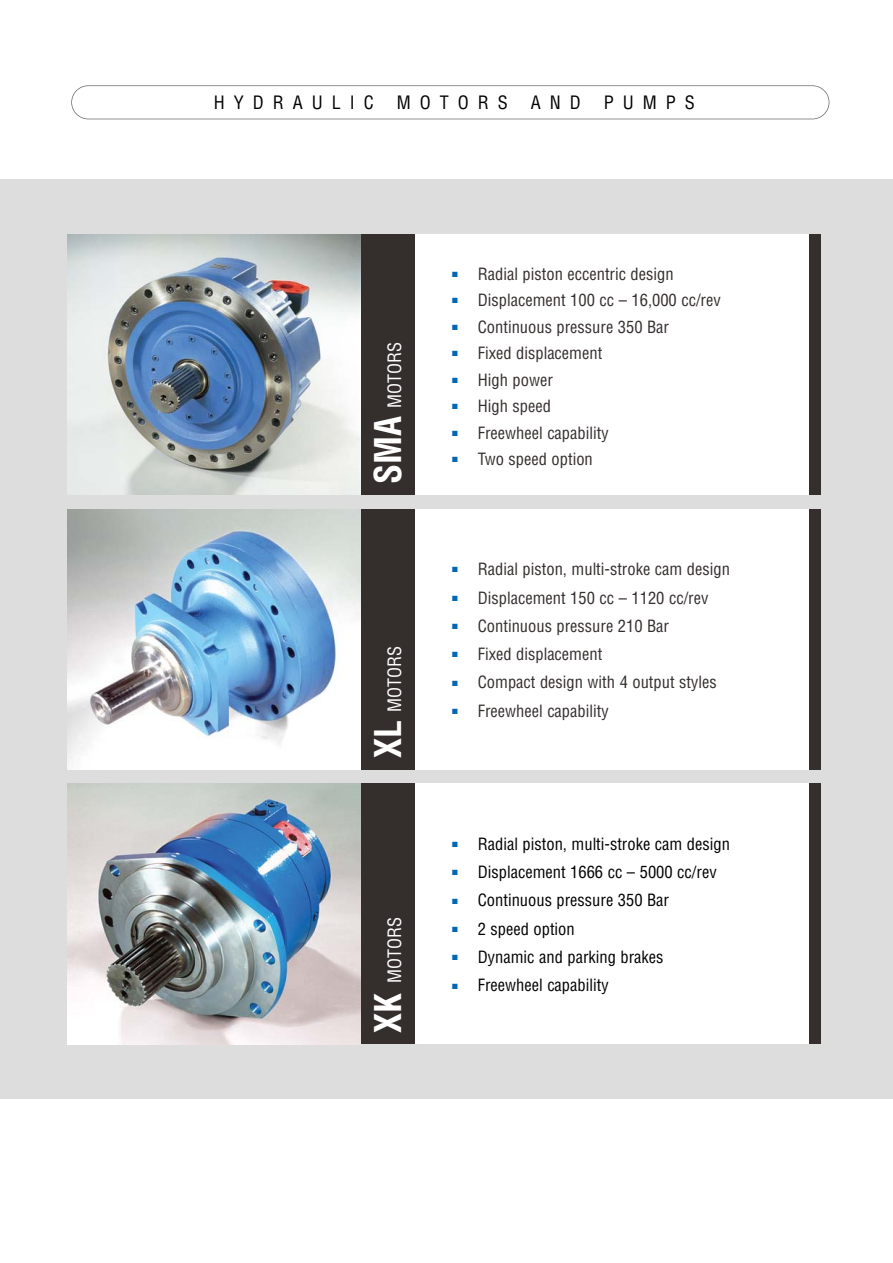
<style>
.page{position:relative;width:893px;height:1263px;background:#fff}
.page>*{position:absolute;margin:0;border:0;box-sizing:border-box;transform-origin:0 0}
.t1{font:condensed 18px "Helvetica";color:#fff}
.t2{font:condensed 18px "Helvetica";letter-spacing:.5em;color:#000}
.t3{font:condensed 16.5px "Helvetica";color:#342e2d}
.t4{font:condensed 16.5px "Helvetica";color:#000}
.s1{font-weight:700;font-size:36px}
</style>
<div class="page">
<div style="left:0;top:179px;width:893px;height:920px;background:#ddddde"></div>
<div style="left:68px;top:235px;width:753px;height:260px;background:#fff"></div>
<img style="left:68px;top:235px;width:293px;height:260px">
<div style="left:809px;top:235px;width:12px;height:260px;background:#342e2d"></div>
<div style="left:361px;top:235px;width:54px;height:260px;background:#342e2d"></div>
<div style="left:68px;top:509px;width:753px;height:260px;background:#fff"></div>
<img style="left:68px;top:509px;width:293px;height:254px">
<div style="left:809px;top:509px;width:12px;height:260px;background:#342e2d"></div>
<div style="left:361px;top:509px;width:54px;height:260px;background:#342e2d"></div>
<div style="left:68px;top:784px;width:753px;height:260px;background:#fff"></div>
<img style="left:68px;top:784px;width:293px;height:260px">
<div style="left:809px;top:784px;width:12px;height:260px;background:#342e2d"></div>
<div style="left:361px;top:784px;width:54px;height:260px;background:#342e2d"></div>
<div style="left:71px;top:85px;width:758px;height:34px;border:2px solid #706b6a;border-radius:17px"></div>
<p class="t2" style="left:214px;top:96px;width:162px">HYDRAULIC</p>
<p class="t2" style="left:397px;top:96px;width:112px">MOTORS</p>
<p class="t2" style="left:531px;top:96px;width:52px">AND</p>
<p class="t2" style="left:604px;top:96px;width:93px">PUMPS</p>
<p class="t1" style="left:388px;top:484px;width:144px;rotate:-90deg"><span class="s1">SMA</span> MOTORS</p>
<p class="t1" style="left:388px;top:758px;width:114px;rotate:-90deg"><span class="s1">XL</span> MOTORS</p>
<p class="t1" style="left:388px;top:1033px;width:117px;rotate:-90deg"><span class="s1">XK</span> MOTORS</p>
<p class="t3" style="left:452px;top:267px;width:223px"><sup>■</sup> Radial piston eccentric design</p>
<p class="t3" style="left:452px;top:294px;width:270px"><sup>■</sup> Displacement 100 cc – 16,000 cc/rev</p>
<p class="t3" style="left:452px;top:320px;width:218px"><sup>■</sup> Continuous pressure 350 Bar</p>
<p class="t3" style="left:452px;top:347px;width:152px"><sup>■</sup> Fixed displacement</p>
<p class="t3" style="left:452px;top:373px;width:102px"><sup>■</sup> High power</p>
<p class="t3" style="left:452px;top:400px;width:100px"><sup>■</sup> High speed</p>
<p class="t3" style="left:452px;top:426px;width:158px"><sup>■</sup> Freewheel capability</p>
<p class="t3" style="left:452px;top:453px;width:142px"><sup>■</sup> Two speed option</p>
<p class="t3" style="left:452px;top:563px;width:279px"><sup>■</sup> Radial piston, multi-stroke cam design</p>
<p class="t3" style="left:452px;top:591px;width:258px"><sup>■</sup> Displacement 150 cc – 1120 cc/rev</p>
<p class="t3" style="left:452px;top:619px;width:218px"><sup>■</sup> Continuous pressure 210 Bar</p>
<p class="t3" style="left:452px;top:648px;width:152px"><sup>■</sup> Fixed displacement</p>
<p class="t3" style="left:452px;top:676px;width:266px"><sup>■</sup> Compact design with 4 output styles</p>
<p class="t3" style="left:452px;top:704px;width:158px"><sup>■</sup> Freewheel capability</p>
<p class="t4" style="left:452px;top:837px;width:279px"><sup>■</sup> Radial piston, multi-stroke cam design</p>
<p class="t4" style="left:452px;top:866px;width:266px"><sup>■</sup> Displacement 1666 cc – 5000 cc/rev</p>
<p class="t4" style="left:452px;top:894px;width:218px"><sup>■</sup> Continuous pressure 350 Bar</p>
<p class="t4" style="left:452px;top:922px;width:124px"><sup>■</sup> 2 speed option</p>
<p class="t4" style="left:452px;top:951px;width:213px"><sup>■</sup> Dynamic and parking brakes</p>
<p class="t4" style="left:452px;top:979px;width:158px"><sup>■</sup> Freewheel capability</p>
</div>
